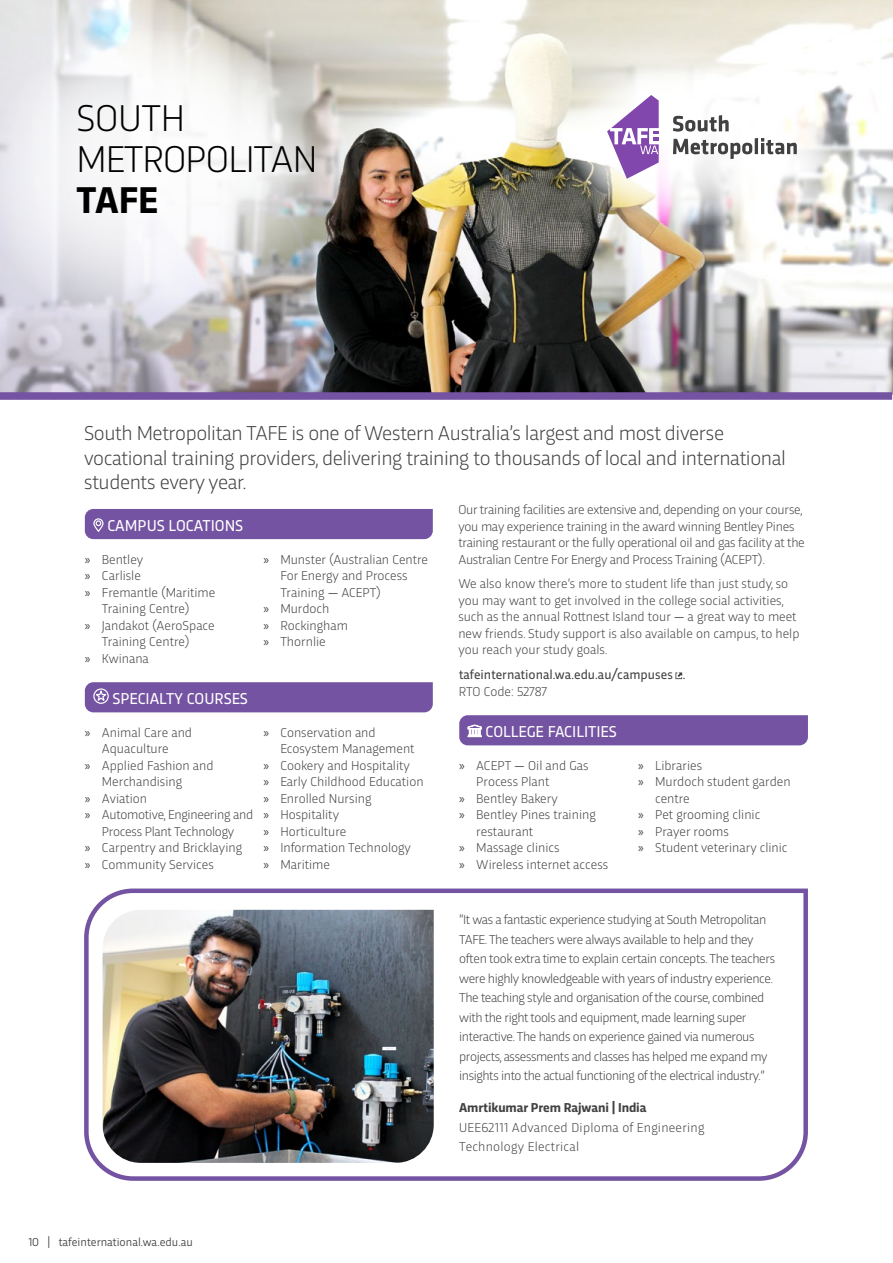
<style>
.page{position:relative;width:893px;height:1263px;background:#fff}
.page>*{position:absolute;margin:0;border:0;box-sizing:border-box;transform-origin:0 0}
.h1_SMT{font:300 39px/41.2px "Trasandina";letter-spacing:-.02em;color:#000}
.Intro_text_Jaz{font:300 21px/24.8px "Trasandina";letter-spacing:-.02em;color:#414042}
.H3_with_bg_smt{font:16.5px "Trasandina";color:#fff}
.testimonial_text{font:300 13.5px/16.5px "Trasandina";color:#414042}
.testimonial_text-2{font:300 13.5px/19.5px "Trasandina";letter-spacing:-.03em;color:#414042}
.body{font:300 13.5px/16.5px "Trasandina";letter-spacing:-.015em;color:#414042}
.testimonial_text-3{font:300 13.5px/19.5px "Trasandina";letter-spacing:.02em;color:#414042}
.body_Jaz_LEFT_Aligne{font:13.5px/16.5px "Trasandina";color:#414042}
.testimonial_text-4{font:300 13.5px/16.5px "Trasandina";letter-spacing:-.02em;color:#414042;text-align:center}
.t1{font:12px "Trasandina";color:#414042}
.s1{font-weight:700}
.s2{color:#000}
.s3{font-family:"Myriad Pro";font-weight:400}
.s4{font-weight:300}
</style>
<div class="page">
<img style="left:0;top:0;width:892px;height:392px">
<svg style="left:0;top:28px;width:322px;height:305px;background:#cac8cd"></svg>
<div style="left:7px;top:33px;width:379px;height:252px;background:#fff;opacity:.6"></div>
<div style="left:459px;top:715px;width:349px;height:30px;background:#7453a2"></div>
<svg style="left:84px;top:888px;width:724px;height:293px"></svg>
<img style="left:103px;top:910px;width:331px;height:253px">
<div style="left:533px;top:21px;width:339px;height:232px;background:#fff;opacity:.87"></div>
<svg style="left:607px;top:95px;width:52px;height:84px"></svg>
<svg style="left:673px;top:138px;width:124px;height:21px"></svg>
<svg style="left:673px;top:115px;width:56px;height:17px"></svg>
<svg style="left:675px;top:672px;width:7px;height:7px"></svg>
<div style="left:0;top:392px;width:892px;height:8px;background:#7453a2"></div>
<div style="left:85px;top:509px;width:348px;height:30px;background:#7453a2"></div>
<div style="left:85px;top:682px;width:348px;height:30px;background:#7453a2"></div>
<p class="h1_SMT" style="left:76px;top:94px;width:243px">SOUTH<br>METROPOLITAN<br><span class="s1">TAFE</span></p>
<p class="Intro_text_Jaz" style="left:84px;top:419px;width:703px">South Metropolitan TAFE is one of Western Australia’s largest and most diverse vocational training providers, delivering training to thousands of local and international students every year.</p>
<p class="body" style="left:458px;top:500px;width:348px">Our training facilities are extensive and, depending on your course, you may experience training in the award winning Bentley Pines training restaurant or the fully operational oil and gas facility at the Australian Centre For Energy and Process Training (ACEPT).</p>
<p class="body" style="left:458px;top:575px;width:343px">We also know there’s more to student life than just study, so you may want to get involved in the college social activities, such as the annual Rottnest Island tour <span class="s2">—</span> a great way to meet new friends. Study support is also available on campus, to help you reach your study goals.</p>
<p class="H3_with_bg_smt" style="left:107px;top:513px;width:137px">CAMPUS LOCATIONS</p>
<p class="testimonial_text" style="left:85px;top:550px;width:60px"><span class="s3">»</span> Bentley</p>
<p class="testimonial_text" style="left:85px;top:566px;width:58px"><span class="s3">»</span> Carlisle</p>
<p class="testimonial_text" style="left:102px;top:583px;width:115px;text-indent:-17px"><span class="s3">»</span> Fremantle (Maritime<br>Training Centre)</p>
<p class="testimonial_text" style="left:102px;top:616px;width:114px;text-indent:-17px"><span class="s3">»</span> Jandakot (AeroSpace<br>Training Centre)</p>
<p class="testimonial_text" style="left:85px;top:649px;width:66px"><span class="s3">»</span> Kwinana</p>
<p class="testimonial_text" style="left:280px;top:550px;width:149px;text-indent:-17px"><span class="s3">»</span> Munster (Australian Centre<br>For Energy and Process<br>Training <span class="s2">—</span> ACEPT)</p>
<p class="testimonial_text" style="left:263px;top:599px;width:68px"><span class="s3">»</span> Murdoch</p>
<p class="testimonial_text" style="left:263px;top:616px;width:86px"><span class="s3">»</span> Rockingham</p>
<p class="testimonial_text" style="left:263px;top:632px;width:64px"><span class="s3">»</span> Thornlie</p>
<p class="H3_with_bg_smt" style="left:112px;top:686px;width:137px">SPECIALTY COURSES</p>
<p class="testimonial_text" style="left:85px;top:723px;width:109px;text-align:center"><span class="s3">»</span> Animal Care and<br>Aquaculture</p>
<p class="testimonial_text" style="left:102px;top:756px;width:113px;text-indent:-17px"><span class="s3">»</span> Applied Fashion and<br>Merchandising</p>
<p class="testimonial_text" style="left:85px;top:789px;width:64px"><span class="s3">»</span> Aviation</p>
<p class="testimonial_text-4" style="left:85px;top:806px;width:170px"><span class="s3">»</span> Automotive, Engineering and<br>Process Plant Technology</p>
<p class="testimonial_text" style="left:85px;top:839px;width:159px"><span class="s3">»</span> Carpentry and Bricklaying</p>
<p class="testimonial_text" style="left:85px;top:855px;width:130px"><span class="s3">»</span> Community Services</p>
<p class="testimonial_text" style="left:280px;top:723px;width:136px;text-indent:-17px"><span class="s3">»</span> Conservation and<br>Ecosystem Management</p>
<p class="testimonial_text" style="left:263px;top:756px;width:148px"><span class="s3">»</span> Cookery and Hospitality</p>
<p class="testimonial_text" style="left:263px;top:773px;width:162px"><span class="s3">»</span> Early Childhood Education</p>
<p class="testimonial_text" style="left:263px;top:789px;width:110px"><span class="s3">»</span> Enrolled Nursing</p>
<p class="testimonial_text" style="left:263px;top:806px;width:77px"><span class="s3">»</span> Hospitality</p>
<p class="testimonial_text" style="left:263px;top:822px;width:85px"><span class="s3">»</span> Horticulture</p>
<p class="testimonial_text" style="left:263px;top:839px;width:149px"><span class="s3">»</span> Information Technology</p>
<p class="testimonial_text" style="left:263px;top:855px;width:68px"><span class="s3">»</span> Maritime</p>
<p class="t1" style="left:28px;top:1233px;width:166px">10 | tafeinternational.wa.edu.au</p>
<p class="body_Jaz_LEFT_Aligne" style="left:459px;top:665px;width:228px">tafeinternational.wa.edu.au/campuses .<br><span class="s4">RTO Code: 52787</span></p>
<p class="H3_with_bg_smt" style="left:486px;top:719px;width:133px">COLLEGE FACILITIES</p>
<p class="testimonial_text" style="left:476px;top:756px;width:114px;text-indent:-17px"><span class="s3">»</span> ACEPT <span class="s2">—</span> Oil and Gas<br>Process Plant</p>
<p class="testimonial_text" style="left:459px;top:789px;width:100px"><span class="s3">»</span> Bentley Bakery</p>
<p class="testimonial_text" style="left:476px;top:806px;width:121px;text-indent:-17px"><span class="s3">»</span> Bentley Pines training restaurant</p>
<p class="testimonial_text" style="left:459px;top:839px;width:102px"><span class="s3">»</span> Massage clinics</p>
<p class="testimonial_text" style="left:459px;top:855px;width:150px"><span class="s3">»</span> Wireless internet access</p>
<p class="testimonial_text" style="left:638px;top:756px;width:66px"><span class="s3">»</span> Libraries</p>
<p class="testimonial_text" style="left:655px;top:773px;width:137px;text-indent:-17px"><span class="s3">»</span> Murdoch student garden centre</p>
<p class="testimonial_text" style="left:638px;top:806px;width:124px"><span class="s3">»</span> Pet grooming clinic</p>
<p class="testimonial_text" style="left:638px;top:822px;width:92px"><span class="s3">»</span> Prayer rooms</p>
<p class="testimonial_text" style="left:638px;top:839px;width:151px"><span class="s3">»</span> Student veterinary clinic</p>
<p class="testimonial_text-2" style="left:459px;top:909px;width:317px">“It was a fantastic experience studying at South Metropolitan TAFE. The teachers were always available to help and they often took extra time to explain certain concepts. The teachers were highly knowledgeable with years of industry experience.<br>The teaching style and organisation of the course, combined with the right tools and equipment, made learning super interactive. The hands on experience gained via numerous projects, assessments and classes has helped me expand my insights into the actual functioning of the electrical industry.”</p>
<p class="testimonial_text-3" style="left:459px;top:1097px;width:247px"><span class="s1">Amrtikumar Prem Rajwani | India<br></span>UEE62111 Advanced Diploma of Engineering<br>Technology Electrical</p>
</div>
